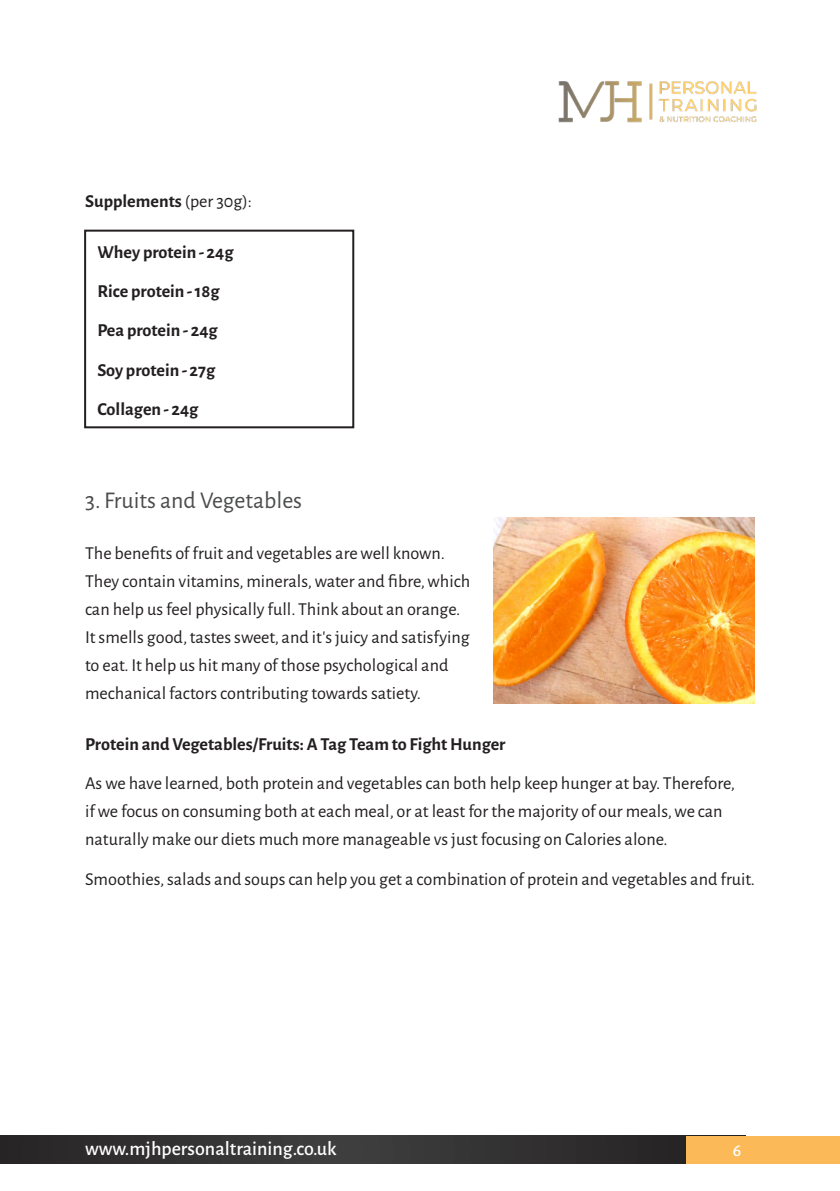
<style>
.page{position:relative;width:840px;height:1191px;background:#fff}
.page>*{position:absolute;margin:0;border:0;box-sizing:border-box;transform-origin:0 0}
.Intro_Dax{font:24px "Alegreya Sans";color:#4b4c4d}
.t1{font:500 20px "Alegreya Sans";color:#fff}
.t2{font:18.2px/28px "Alegreya Sans";color:#231f20}
.t3{font:700 18.2px "Alegreya Sans";color:#231f20}
.FIT_Section_names{font:500 18px "Alegreya Sans";color:#fff}
.s1{font-weight:400}
</style>
<div class="page">
<div style="left:0;top:1136px;width:745px;height:27px;background:linear-gradient(to right,#343233,#323132)"></div>
<div style="left:686px;top:1136px;width:153px;height:27px;background:#fcb958"></div>
<img style="left:558px;top:81px;width:199px;height:42px">
<div style="left:84px;top:230px;width:270px;height:198px;border:2px solid #231f20"></div>
<img style="left:493px;top:517px;width:261px;height:186px">
<p class="t3" style="left:85px;top:188px;width:168px">Supplements <span class="s1">(per 30g):</span></p>
<p class="t3" style="left:97px;top:238px;width:137px">Whey protein - 24g</p>
<p class="t3" style="left:97px;top:278px;width:123px">Rice protein - 18g</p>
<p class="t3" style="left:97px;top:317px;width:121px">Pea protein - 24g</p>
<p class="t3" style="left:97px;top:356px;width:119px">Soy protein - 27g</p>
<p class="t3" style="left:97px;top:396px;width:102px">Collagen - 24g</p>
<p class="Intro_Dax" style="left:85px;top:484px;width:218px">3. Fruits and Vegetables</p>
<p class="t2" style="left:85px;top:538px;width:386px">The benefits of fruit and vegetables are well known.<br>They contain vitamins, minerals, water and fibre, which can help us feel physically full. Think about an orange.<br>It smells good, tastes sweet, and it’s juicy and satisfying to eat. It help us hit many of those psychological and mechanical factors contributing towards satiety.</p>
<p class="t3" style="left:85px;top:730px;width:422px">Protein and Vegetables/Fruits: A Tag Team to Fight Hunger</p>
<p class="t2" style="left:85px;top:768px;width:651px">As we have learned, both protein and vegetables can both help keep hunger at bay. Therefore, if we focus on consuming both at each meal, or at least for the majority of our meals, we can naturally make our diets much more manageable vs just focusing on Calories alone.</p>
<p class="t2" style="left:85px;top:864px;width:671px">Smoothies, salads and soups can help you get a combination of protein and vegetables and fruit.</p>
<p class="t1" style="left:85px;top:1134px;width:253px">www.mjhpersonaltraining.co.uk</p>
<p class="FIT_Section_names" style="left:732px;top:1138px;width:10px">6</p>
</div>
